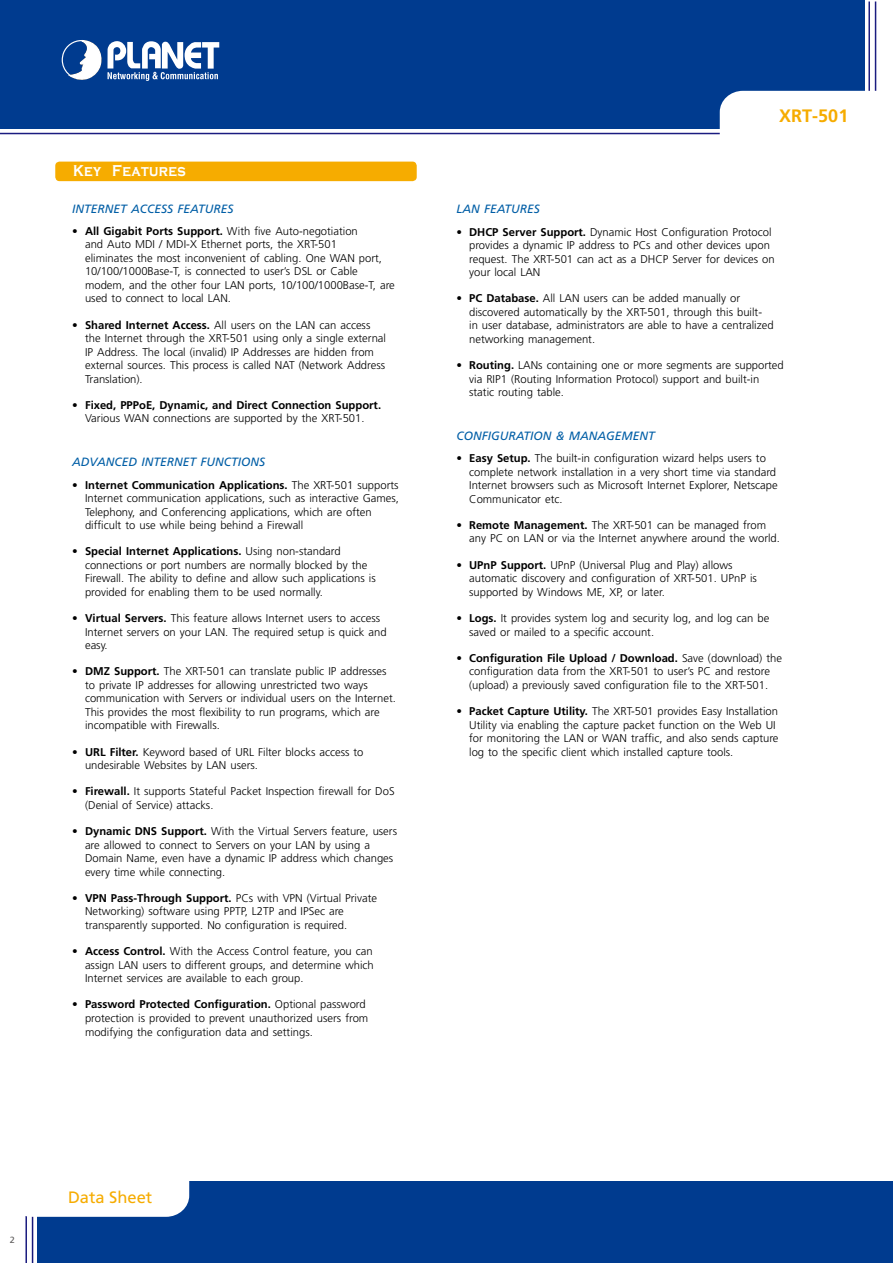
<style>
.page{position:relative;width:893px;height:1263px;background:#fff}
.page>*{position:absolute;margin:0;border:0;box-sizing:border-box;transform-origin:0 0}
.t1{font:700 18px "Frutiger";color:#f6ac00}
.t2{font:16.5px "Frutiger";color:#f6ac00}
.t3{font:700 16.2px "Copperplate Gothic";letter-spacing:.025em;color:#fff;scale:.83 1}
.t4{font:italic 12px "Frutiger";color:#005ea6}
.t5{font:300 11.25px/13.5px "Frutiger";color:#000}
.t6{font:9px "Frutiger";color:#595757}
.s1{font-weight:700}
</style>
<div class="page">
<div style="left:0;top:1px;width:864px;height:128px;background:#003b8f"></div>
<hr style="left:868px;top:2px;width:2px;height:127px;background:#1b1c80">
<hr style="left:875px;top:2px;width:1px;height:127px;background:#1b1c80">
<svg style="left:62px;top:40px;width:157px;height:41px"></svg>
<div style="left:720px;top:91px;width:156px;height:38px;background:#fff"></div>
<hr style="left:0;top:133px;width:720px;height:1px;background:#1b1c80">
<div style="left:37px;top:1181px;width:856px;height:82px;background:#003b8f"></div>
<hr style="left:32px;top:1181px;width:1px;height:82px;background:#181878">
<hr style="left:25px;top:1181px;width:2px;height:82px;background:#1b1c80">
<div style="left:8px;top:1152px;width:181px;height:65px;background:#fff;border-radius:22px"></div>
<div style="left:55px;top:162px;width:362px;height:19px;background:#f6ac00;border-radius:4px"></div>
<h3 class="t3" style="left:73px;top:162px;width:137px">Key Features</h3>
<p class="t4" style="left:72px;top:201px;width:163px">INTERNET ACCESS FEATURES</p>
<p class="t5" style="left:85px;top:224px;width:311px;text-indent:-13px">• <span class="s1">All Gigabit Ports Support.</span> With five Auto-negotiation<br>and Auto MDI / MDI-X Ethernet ports, the XRT-501<br>eliminates the most inconvenient of cabling. One WAN port, 10/100/1000Base-T, is connected to user’s DSL or Cable modem, and the other four LAN ports, 10/100/1000Base-T, are used to connect to local LAN.</p>
<p class="t5" style="left:85px;top:318px;width:303px;text-indent:-13px">• <span class="s1">Shared Internet Access.</span> All users on the LAN can access the Internet through the XRT-501 using only a single external IP Address. The local (invalid) IP Addresses are hidden from external sources. This process is called NAT (Network Address Translation).</p>
<p class="t5" style="left:72px;top:398px;width:310px;text-align:center">• <span class="s1">Fixed, PPPoE, Dynamic, and Direct Connection Support.<br></span>Various WAN connections are supported by the XRT-501.</p>
<p class="t4" style="left:72px;top:455px;width:194px">ADVA NCED INTERNET FUNCTIONS</p>
<p class="t5" style="left:85px;top:478px;width:315px;text-indent:-13px">• <span class="s1">Internet Communication Applications.</span> The XRT-501 supports Internet communication applications, such as interactive Games, Telephony, and Conferencing applications, which are often difficult to use while being behind a Firewall</p>
<p class="t5" style="left:85px;top:545px;width:292px;text-indent:-13px">• <span class="s1">Special Internet Applications.</span> Using non-standard connections or port numbers are normally blocked by the Firewall. The ability to define and allow such applications is provided for enabling them to be used normally.</p>
<p class="t5" style="left:85px;top:611px;width:303px;text-indent:-13px">• <span class="s1">Virtual Servers.</span> This feature allows Internet users to access<br>Internet servers on your LAN. The required setup is quick and easy.</p>
<p class="t5" style="left:85px;top:665px;width:312px;text-indent:-13px">• <span class="s1">DMZ Support.</span> The XRT-501 can translate public IP addresses to private IP addresses for allowing unrestricted two ways communication with Servers or individual users on the Internet.<br>This provides the most flexibility to run programs, which are incompatible with Firewalls.</p>
<p class="t5" style="left:85px;top:745px;width:280px;text-indent:-13px">• <span class="s1">URL Filter.</span> Keyword based of URL Filter blocks access to undesirable Websites by LAN users.</p>
<p class="t5" style="left:85px;top:785px;width:311px;text-indent:-13px">• <span class="s1">Firewall.</span> It supports Stateful Packet Inspection firewall for DoS (Denial of Service) attacks.</p>
<p class="t5" style="left:85px;top:824px;width:313px;text-indent:-13px">• <span class="s1">Dynamic DNS Support.</span> With the Virtual Servers feature, users are allowed to connect to Servers on your LAN by using a Domain Name, even have a dynamic IP address which changes every time while connecting.</p>
<p class="t5" style="left:85px;top:891px;width:294px;text-indent:-13px">• <span class="s1">VPN Pass-Through Support.</span> PCs with VPN (Virtual Private<br>Networking) software using PPTP, L2TP and IPSec are transparently supported. No configuration is required.</p>
<p class="t5" style="left:85px;top:944px;width:290px;text-align:justify;text-indent:-13px">• <span class="s1">Access Control.</span> With the Access Control feature, you can assign LAN users to different groups, and determine which Internet services are available to each group.</p>
<p class="t5" style="left:85px;top:998px;width:285px;text-indent:-13px">• <span class="s1">Password Protected Configuration.</span> Optional password protection is provided to prevent unauthorized users from modifying the configuration data and settings.</p>
<h1 class="t1" style="left:779px;top:105px;width:71px">XRT-501</h1>
<p class="t4" style="left:456px;top:202px;width:85px">LAN FEATURES</p>
<p class="t5" style="left:469px;top:225px;width:307px;text-indent:-13px">• <span class="s1">DHCP Server Support.</span> Dynamic Host Configuration Protocol provides a dynamic IP address to PCs and other devices upon request. The XRT-501 can act as a DHCP Server for devices on your local LAN</p>
<p class="t5" style="left:469px;top:292px;width:306px;text-indent:-13px">• <span class="s1">PC Database.</span> All LAN users can be added manually or discovered automatically by the XRT-501, through this built-<br>in user database, administrators are able to have a centralized networking management.</p>
<p class="t5" style="left:469px;top:358px;width:316px;text-indent:-13px">• <span class="s1">Routing.</span> LANs containing one or more segments are supported via RIP1 (Routing Information Protocol) support and built-in static routing table.</p>
<p class="t4" style="left:456px;top:429px;width:200px">CONFIGURATION &amp; MA NA GEMENT</p>
<p class="t5" style="left:469px;top:452px;width:310px;text-indent:-13px">• <span class="s1">Easy Setup.</span> The built-in configuration wizard helps users to complete network installation in a very short time via standard Internet browsers such as Microsoft Internet Explorer, Netscape Communicator etc.</p>
<p class="t5" style="left:469px;top:518px;width:312px;text-indent:-13px">• <span class="s1">Remote Management.</span> The XRT-501 can be managed from any PC on LAN or via the Internet anywhere around the world.</p>
<p class="t5" style="left:469px;top:558px;width:289px;text-indent:-13px">• <span class="s1">UPnP Support.</span> UPnP (Universal Plug and Play) allows automatic discovery and configuration of XRT-501. UPnP is supported by Windows ME, XP, or later.</p>
<p class="t5" style="left:469px;top:611px;width:302px;text-indent:-13px">• <span class="s1">Logs.</span> It provides system log and security log, and log can be saved or mailed to a specific account.</p>
<p class="t5" style="left:456px;top:651px;width:327px;text-align:center">• <span class="s1">Configuration File Upload / Download.</span> Save (download) the configuration data from the XRT-501 to user’s PC and restore (upload) a previously saved configuration file to the XRT-501.</p>
<p class="t5" style="left:469px;top:704px;width:311px;text-indent:-13px">• <span class="s1">Packet Capture Utility.</span> The XRT-501 provides Easy Installation Utility via enabling the capture packet function on the Web UI for monitoring the LAN or WAN traffic, and also sends capture log to the specific client which installed capture tools.</p>
<p class="t6" style="left:10px;top:1234px;width:7px">2</p>
<h2 class="t2" style="left:68px;top:1188px;width:86px">Data Sheet</h2>
</div>
